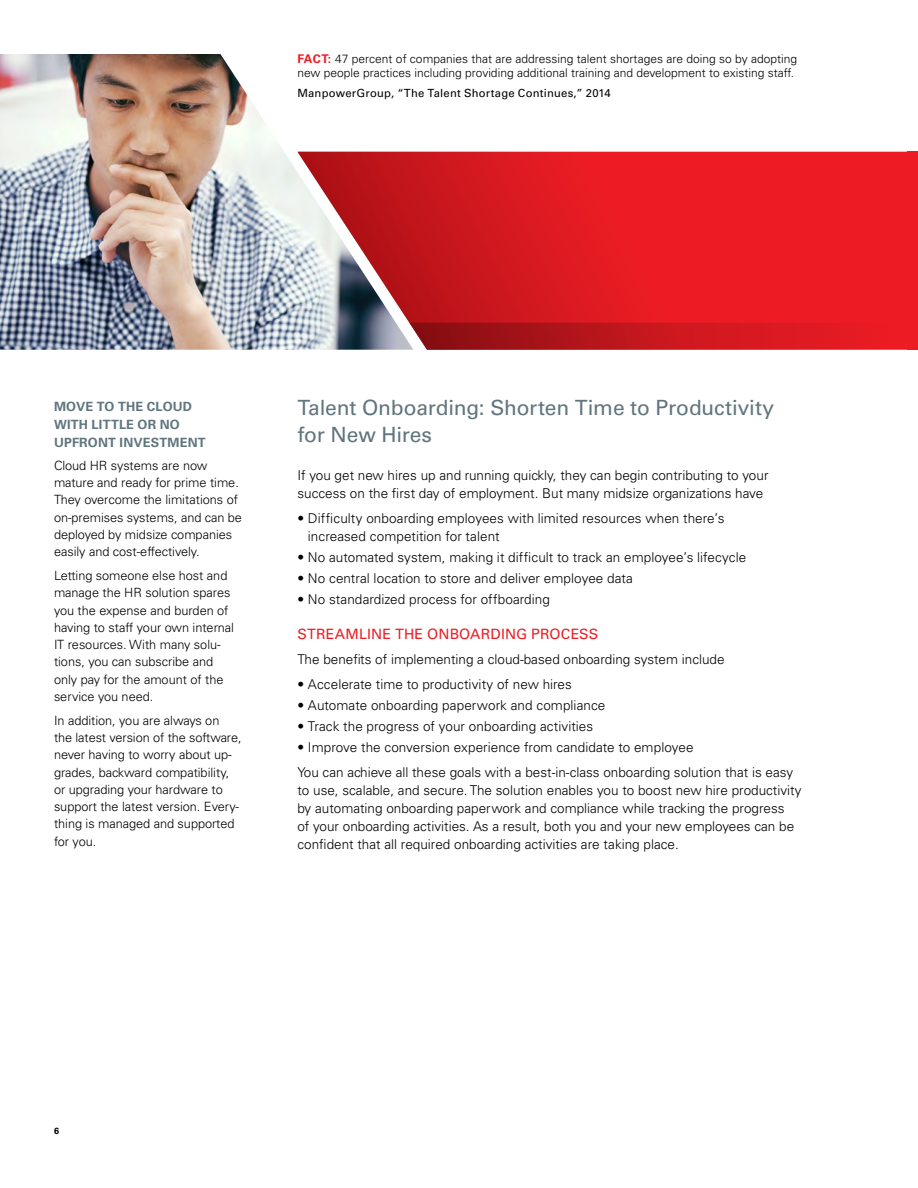
<style>
.page{position:relative;width:918px;height:1188px;background:#fff}
.page>*{position:absolute;margin:0;border:0;box-sizing:border-box;transform-origin:0 0}
.Intro_-_Header{font:21px/27px "Univers LT Std";letter-spacing:-.01em;color:#60757d}
.Main_-_Subhead{font:14.25px "Univers LT Std";letter-spacing:.01em;color:#ed1d24}
.Inside_-_Body_Copy{font:300 13.5px/18px "Univers LT Std";color:#000}
.Sidebar_Body_Copy{font:300 12.75px/17.2px "Univers LT Std";letter-spacing:-.005em;color:#000}
.Sidebar_-_Heading{font:700 12.75px/18px "Univers LT Std";letter-spacing:.015em;color:#60757d}
.Factoid_Body_-_Black{font:300 12px/14.7px "Univers LT Std";color:#000}
.Factoid_Body_-_Black-2{font:11.25px "Univers LT Std";letter-spacing:.02em;color:#000}
.t1{font:700 9px "Univers LT Std";color:#000}
.s1{font-weight:700;color:#ed1d24}
</style>
<div class="page">
<svg style="left:413px;top:152px;width:495px;height:171px;background:#e21a22"></svg>
<svg style="left:413px;top:323px;width:495px;height:27px;background:#c21a21"></svg>
<div style="left:908px;top:152px;width:10px;height:198px;background:#ed1c24"></div>
<img style="left:0;top:54px;width:413px;height:296px">
<p class="Factoid_Body_-_Black" style="left:297px;top:51px;width:501px"><span class="s1">FACT:</span> 47 percent of companies that are addressing talent shortages are doing so by adopting new people practices including providing additional training and development to existing staff.</p>
<p class="Factoid_Body_-_Black-2" style="left:297px;top:87px;width:315px">ManpowerGroup, “The Talent Shortage Continues,” 2014</p>
<p class="Sidebar_-_Heading" style="left:54px;top:398px;width:153px">MOVE TO THE CLOUD<br>WITH LITTLE OR NO<br>UPFRONT INVESTMENT</p>
<p class="Sidebar_Body_Copy" style="left:54px;top:457px;width:189px">Cloud HR systems are now mature and ready for prime time.<br>They overcome the limitations of on-premises systems, and can be deployed by midsize companies easily and cost-effectively.</p>
<p class="Sidebar_Body_Copy" style="left:54px;top:567px;width:182px">Letting someone else host and manage the HR solution spares you the expense and burden of having to staff your own internal<br>IT resources. With many solu&shy;tions, you can subscribe and only pay for the amount of the service you need.</p>
<p class="Sidebar_Body_Copy" style="left:54px;top:712px;width:189px">In addition, you are always on<br>the latest version of the software, never having to worry about up&shy;grades, backward compatibility, or upgrading your hardware to support the latest version. Every&shy;thing is managed and supported for you.</p>
<p class="Intro_-_Header" style="left:297px;top:394px;width:478px">Talent Onboarding: Shorten Time to Productivity for New Hires</p>
<p class="Inside_-_Body_Copy" style="left:297px;top:466px;width:473px">If you get new hires up and running quickly, they can begin contributing to your success on the first day of employment. But many midsize organizations have</p>
<p class="Inside_-_Body_Copy" style="left:308px;top:509px;width:418px;text-indent:-10px">• Difficulty onboarding employees with limited resources when there’s increased competition for talent</p>
<p class="Inside_-_Body_Copy" style="left:297px;top:548px;width:450px">• No automated system, making it difficult to track an employee’s lifecycle</p>
<p class="Inside_-_Body_Copy" style="left:297px;top:569px;width:337px">• No central location to store and deliver employee data</p>
<p class="Inside_-_Body_Copy" style="left:297px;top:591px;width:254px">• No standardized process for offboarding</p>
<p class="Main_-_Subhead" style="left:297px;top:626px;width:303px">STREAMLINE THE ONBOARDING PROCESS</p>
<p class="Inside_-_Body_Copy" style="left:297px;top:650px;width:429px">The benefits of implementing a cloud-based onboarding system include</p>
<p class="Inside_-_Body_Copy" style="left:297px;top:675px;width:276px">• Accelerate time to productivity of new hires</p>
<p class="Inside_-_Body_Copy" style="left:297px;top:696px;width:310px">• Automate onboarding paperwork and compliance</p>
<p class="Inside_-_Body_Copy" style="left:297px;top:717px;width:297px">• Track the progress of your onboarding activities</p>
<p class="Inside_-_Body_Copy" style="left:297px;top:739px;width:398px">• Improve the conversion experience from candidate to employee</p>
<p class="Inside_-_Body_Copy" style="left:297px;top:763px;width:506px">You can achieve all these goals with a best-in-class onboarding solution that is easy to use, scalable, and secure. The solution enables you to boost new hire productivity by automating onboarding paperwork and compliance while tracking the progress<br>of your onboarding activities. As a result, both you and your new employees can be confident that all required onboarding activities are taking place.</p>
<p class="t1" style="left:54px;top:1126px;width:7px">6</p>
</div>
